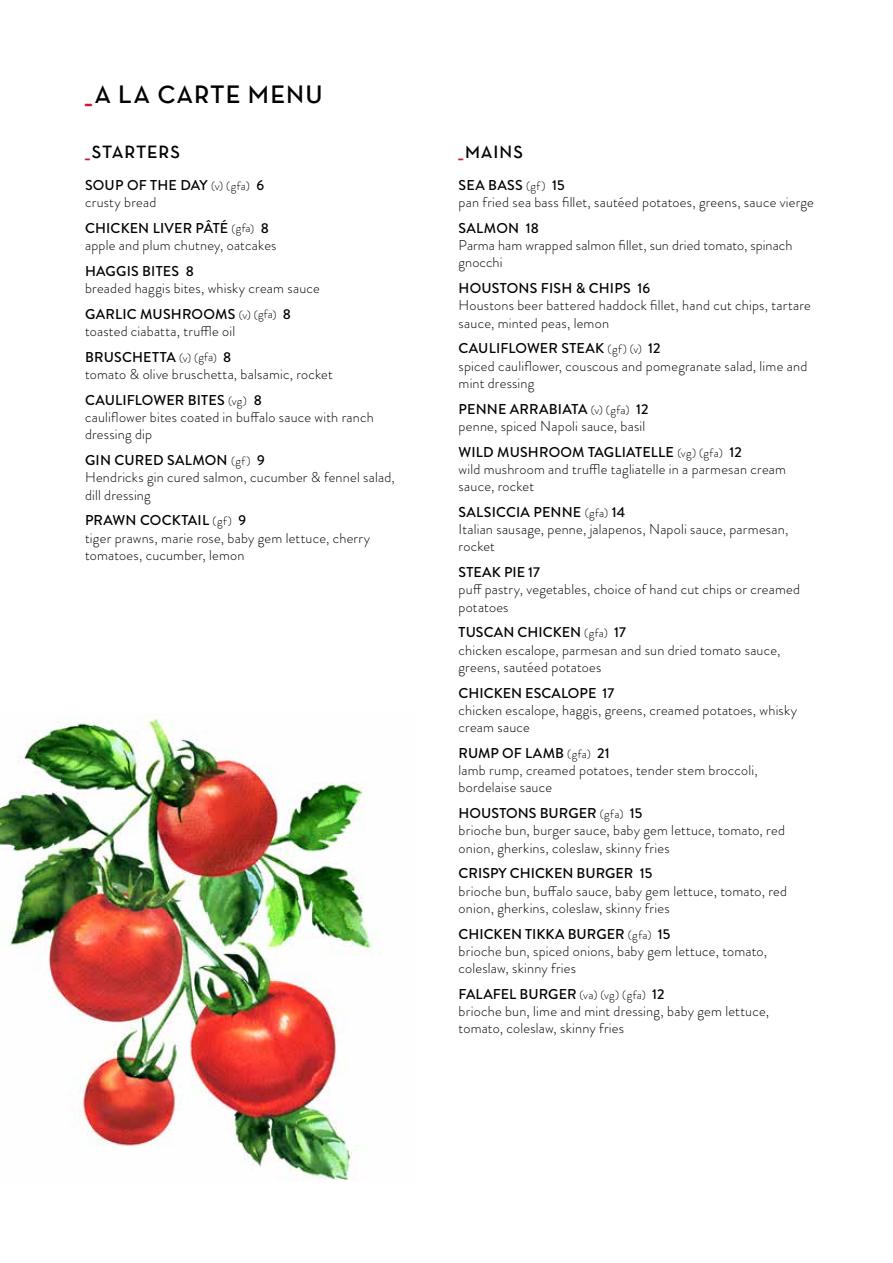
<style>
.page{position:relative;width:893px;height:1263px;background:#fff}
.page>*{position:absolute;margin:0;border:0;box-sizing:border-box;transform-origin:0 0}
.t1{font:600 25.5px "Neutra Text TF";letter-spacing:.035em;color:#000}
.t2{font:600 18px "Neutra Text TF";letter-spacing:.045em;color:#000}
.t3{font:300 14.25px/17.2px "Brandon Grotesque";letter-spacing:.015em;color:#000}
.t4{font:500 14.25px/17.2px "Brandon Grotesque";letter-spacing:.005em;color:#000}
.s1{color:#ce1531}
.s2{font-weight:300;font-size:12px}
.s3{font-weight:300}
.s4{font-weight:500}
.s5{font-size:12px}
</style>
<div class="page">
<img style="left:0;top:713px;width:380px;height:467px">
<h1 class="t1" style="left:85px;top:79px;width:239px"><span class="s1">_</span>A LA CARTE MENU</h1>
<p class="t2" style="left:85px;top:141px;width:96px"><span class="s1">_</span>STARTERS</p>
<p class="t2" style="left:459px;top:141px;width:66px"><span class="s1">_</span>MAINS</p>
<p class="t4" style="left:85px;top:176px;width:181px">SOUP OF THE DAY <span class="s2">(v) (gfa)</span> 6 <span class="s3">crusty bread</span></p>
<p class="t3" style="left:85px;top:219px;width:193px"><span class="s4">CHICKEN LIVER PÂTÉ</span> <span class="s5">(gfa)</span> <span class="s4">8 </span>apple and plum chutney, oatcakes</p>
<p class="t4" style="left:85px;top:262px;width:110px">HAGGIS BITES 8</p>
<p class="t3" style="left:85px;top:275px;width:236px;line-height:25.8px">breaded haggis bites, whisky cream sauce<br><span class="s4">GARLIC MUSHROOMS</span> <span class="s5">(v) (gfa)</span> <span class="s4">8</span></p>
<p class="t3" style="left:85px;top:318px;width:152px;line-height:25.8px">toasted ciabatta, truffle oil<br><span class="s4">BRUSCHETTA</span> <span class="s5">(v) (gfa)</span> <span class="s4">8</span></p>
<p class="t3" style="left:85px;top:361px;width:249px;line-height:25.8px">tomato &amp; olive bruschetta, balsamic, rocket<br><span class="s4">CAULIFLOWER BITES</span> <span class="s5">(vg)</span> <span class="s4">8</span></p>
<p class="t3" style="left:85px;top:409px;width:290px">cauliflower bites coated in buffalo sauce with ranch dressing dip</p>
<p class="t3" style="left:85px;top:452px;width:311px"><span class="s4">GIN CURED SALMON</span> <span class="s5">(gf)</span> <span class="s4">9<br></span>Hendricks gin cured salmon, cucumber &amp; fennel salad, dill dressing</p>
<p class="t3" style="left:85px;top:512px;width:287px"><span class="s4">PRAWN COCKTAIL</span> <span class="s5">(gf)</span> <span class="s4">9<br></span>tiger prawns, marie rose, baby gem lettuce, cherry tomatoes, cucumber, lemon</p>
<p class="t3" style="left:459px;top:176px;width:357px"><span class="s4">SEA BASS</span> <span class="s5">(gf)</span> <span class="s4">15<br></span>pan fried sea bass fillet, sautéed potatoes, greens, sauce vierge</p>
<p class="t4" style="left:459px;top:219px;width:82px">SALMON 18</p>
<p class="t3" style="left:459px;top:237px;width:335px">Parma ham wrapped salmon fillet, sun dried tomato, spinach gnocchi</p>
<p class="t4" style="left:459px;top:280px;width:193px">HOUSTONS FISH &amp; CHIPS 16</p>
<p class="t3" style="left:459px;top:297px;width:354px">Houstons beer battered haddock fillet, hand cut chips, tartare sauce, minted peas, lemon</p>
<p class="t3" style="left:459px;top:340px;width:350px"><span class="s4">CAULIFLOWER STEAK</span> <span class="s5">(gf) (v)</span> <span class="s4">12<br></span>spiced cauliflower, couscous and pomegranate salad, lime and mint dressing</p>
<p class="t3" style="left:459px;top:400px;width:191px"><span class="s4">PENNE ARRABIATA</span> <span class="s5">(v) (gfa)</span> <span class="s4">12 </span>penne, spiced Napoli sauce, basil</p>
<p class="t3" style="left:459px;top:443px;width:329px"><span class="s4">WILD MUSHROOM TAGLIATELLE</span> <span class="s5">(vg) (gfa)</span> <span class="s4">12<br></span>wild mushroom and truffle tagliatelle in a parmesan cream sauce, rocket</p>
<p class="t3" style="left:459px;top:503px;width:331px"><span class="s4">SALSICCIA PENNE</span> <span class="s5">(gfa)</span> <span class="s4">14<br></span>Italian sausage, penne, jalapenos, Napoli sauce, parmesan, rocket</p>
<p class="t4" style="left:459px;top:564px;width:83px">STEAK PIE 17</p>
<p class="t3" style="left:459px;top:581px;width:343px">puff pastry, vegetables, choice of hand cut chips or creamed potatoes</p>
<p class="t3" style="left:459px;top:624px;width:323px"><span class="s4">TUSCAN CHICKEN</span> <span class="s5">(gfa)</span> <span class="s4">17<br></span>chicken escalope, parmesan and sun dried tomato sauce, greens, sautéed potatoes</p>
<p class="t4" style="left:459px;top:684px;width:157px">CHICKEN ESCALOPE 17</p>
<p class="t3" style="left:459px;top:701px;width:340px">chicken escalope, haggis, greens, creamed potatoes, whisky cream sauce</p>
<p class="t3" style="left:459px;top:744px;width:301px"><span class="s4">RUMP OF LAMB</span> <span class="s5">(gfa)</span> <span class="s4">21<br></span>lamb rump, creamed potatoes, tender stem broccoli, bordelaise sauce</p>
<p class="t3" style="left:459px;top:805px;width:328px"><span class="s4">HOUSTONS BURGER</span> <span class="s5">(gfa)</span> <span class="s4">15<br></span>brioche bun, burger sauce, baby gem lettuce, tomato, red onion, gherkins, coleslaw, skinny fries</p>
<p class="t4" style="left:459px;top:865px;width:195px">CRISPY CHICKEN BURGER 15</p>
<p class="t3" style="left:459px;top:882px;width:330px">brioche bun, buffalo sauce, baby gem lettuce, tomato, red onion, gherkins, coleslaw, skinny fries</p>
<p class="t3" style="left:459px;top:925px;width:310px"><span class="s4">CHICKEN TIKKA BURGER</span> <span class="s5">(gfa)</span> <span class="s4">15<br></span>brioche bun, spiced onions, baby gem lettuce, tomato, coleslaw, skinny fries</p>
<p class="t3" style="left:459px;top:985px;width:312px"><span class="s4">FALAFEL BURGER</span> <span class="s5">(va) (vg) (gfa)</span> <span class="s4">12<br></span>brioche bun, lime and mint dressing, baby gem lettuce, tomato, coleslaw, skinny fries</p>
</div>
